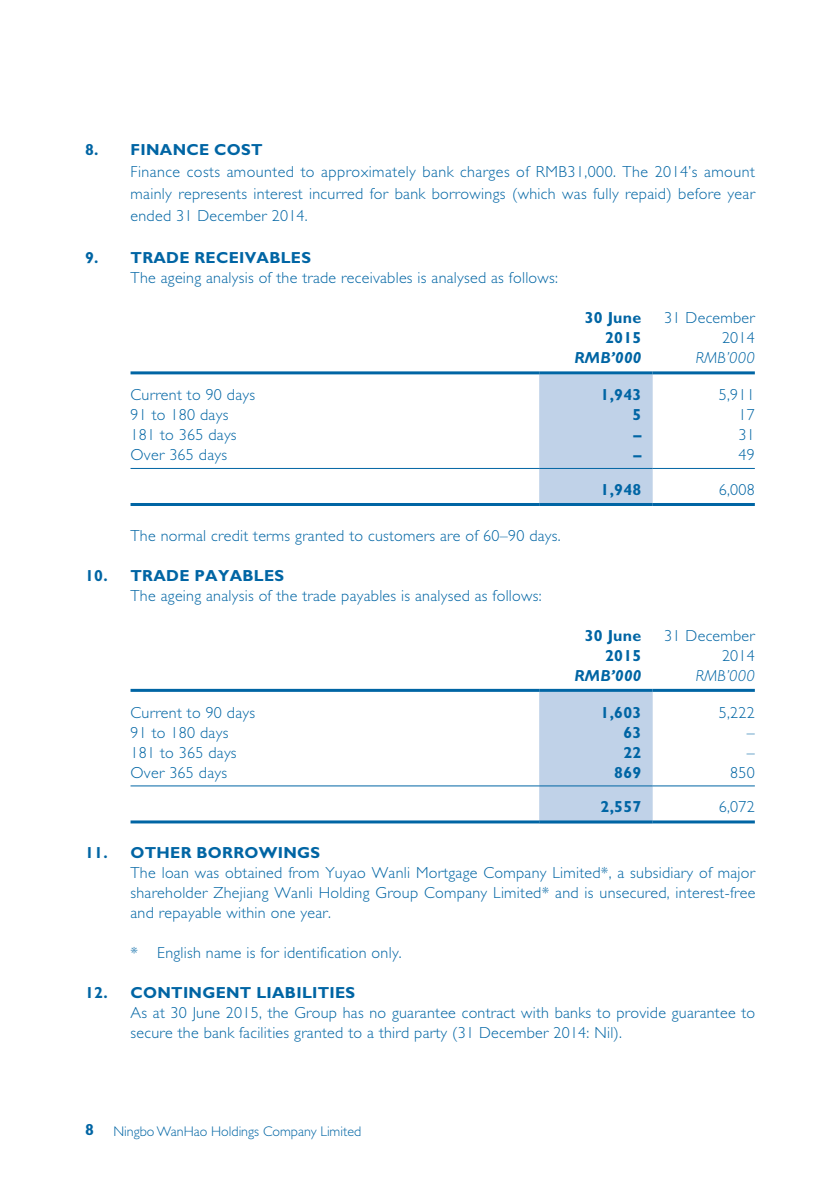
<style>
.page{position:relative;width:840px;height:1191px;background:#fff}
.page>*{position:absolute;margin:0;border:0;box-sizing:border-box;transform-origin:0 0}
.t1{font:300 16px/20px "Gill Sans Std";letter-spacing:.015em;color:#0065a4;text-align:justify}
.t2{font:700 16px/20px "Gill Sans Std";letter-spacing:.015em;color:#0065a4;text-align:right}
.t3{font:italic 700 16px "Gill Sans Std";letter-spacing:.015em;color:#0065a4}
.t4{font:italic 300 16px "Gill Sans Std";letter-spacing:.015em;color:#0065a4}
.t5{font:300 14px "Gill Sans Std";color:#0065a4}
.s1{font-weight:700;font-size:16px}
</style>
<div class="page">
<div style="left:539px;top:374px;width:113px;height:129px;background:#c0d2e8"></div>
<hr style="left:130px;top:371px;width:409px;height:3px;background:#0065a4">
<hr style="left:539px;top:371px;width:113px;height:3px;background:#0065a4">
<hr style="left:652px;top:371px;width:102px;height:3px;background:#0065a4">
<hr style="left:130px;top:468px;width:409px;height:1px;background:#0065a4">
<hr style="left:539px;top:468px;width:113px;height:1px;background:#0065a4">
<hr style="left:652px;top:468px;width:102px;height:1px;background:#0065a4">
<hr style="left:130px;top:503px;width:409px;height:3px;background:#0065a4">
<hr style="left:539px;top:503px;width:113px;height:3px;background:#0065a4">
<hr style="left:652px;top:503px;width:102px;height:3px;background:#0065a4">
<div style="left:539px;top:692px;width:113px;height:128px;background:#c0d2e8"></div>
<hr style="left:130px;top:689px;width:409px;height:3px;background:#0065a4">
<hr style="left:539px;top:689px;width:113px;height:3px;background:#0065a4">
<hr style="left:652px;top:689px;width:102px;height:3px;background:#0065a4">
<hr style="left:130px;top:785px;width:409px;height:1px;background:#0065a4">
<hr style="left:539px;top:785px;width:113px;height:1px;background:#0065a4">
<hr style="left:652px;top:785px;width:102px;height:1px;background:#0065a4">
<hr style="left:130px;top:820px;width:409px;height:3px;background:#0065a4">
<hr style="left:539px;top:820px;width:113px;height:3px;background:#0065a4">
<hr style="left:652px;top:820px;width:102px;height:3px;background:#0065a4">
<p class="t2" style="left:85px;top:140px;width:179px">8. FINANCE COST</p>
<p class="t1" style="left:130px;top:161px;width:626px;line-height:22px">Finance costs amounted to approximately bank charges of RM B31,000. The 2014’s amount mainly represents interest incurred for bank borrowings (which was fully repaid) before year ended 31 December 2014.</p>
<p class="t2" style="left:85px;top:248px;width:227px">9. TRADE RECEIVABLES</p>
<p class="t1" style="left:130px;top:268px;width:428px">The ageing analysis of the trade receivables is analysed as follows:</p>
<p class="t2" style="left:584px;top:308px;width:58px">30 June<br>2015</p>
<p class="t1" style="left:664px;top:308px;width:93px;text-align:right">31 December<br>2014</p>
<p class="t3" style="left:574px;top:348px;width:68px">RMB’000</p>
<p class="t4" style="left:695px;top:349px;width:60px">RMB’000</p>
<p class="t1" style="left:130px;top:385px;width:126px">Current to 90 days</p>
<p class="t2" style="left:600px;top:385px;width:42px">1,943</p>
<p class="t1" style="left:718px;top:385px;width:37px">5,911</p>
<p class="t1" style="left:130px;top:405px;width:99px">91 to 180 days</p>
<p class="t2" style="left:632px;top:405px;width:10px">5</p>
<p class="t1" style="left:738px;top:405px;width:18px">17</p>
<p class="t1" style="left:130px;top:425px;width:107px">181 to 365 days</p>
<p class="t2" style="left:633px;top:425px;width:9px">–</p>
<p class="t1" style="left:738px;top:425px;width:18px">31</p>
<p class="t1" style="left:130px;top:445px;width:98px">Over 365 days</p>
<p class="t2" style="left:633px;top:445px;width:9px">–</p>
<p class="t1" style="left:738px;top:445px;width:18px">49</p>
<p class="t2" style="left:600px;top:479px;width:42px">1,948</p>
<p class="t1" style="left:718px;top:479px;width:37px">6,008</p>
<p class="t1" style="left:130px;top:525px;width:431px">The normal credit terms granted to customers are of 60–90 days.</p>
<p class="t2" style="left:85px;top:565px;width:200px">10. TRADE PAYABLES</p>
<p class="t1" style="left:130px;top:585px;width:412px">The ageing analysis of the trade payables is analysed as follows:</p>
<p class="t2" style="left:584px;top:625px;width:58px">30 June<br>2015</p>
<p class="t1" style="left:664px;top:625px;width:93px;text-align:right">31 December<br>2014</p>
<p class="t3" style="left:574px;top:666px;width:68px">RMB’000</p>
<p class="t4" style="left:695px;top:666px;width:60px">RMB’000</p>
<p class="t1" style="left:130px;top:702px;width:126px">Current to 90 days</p>
<p class="t2" style="left:600px;top:702px;width:42px">1,603</p>
<p class="t1" style="left:718px;top:702px;width:37px">5,222</p>
<p class="t1" style="left:130px;top:722px;width:99px">91 to 180 days</p>
<p class="t2" style="left:623px;top:722px;width:19px">63</p>
<p class="t1" style="left:746px;top:722px;width:9px">–</p>
<p class="t1" style="left:130px;top:742px;width:107px">181 to 365 days</p>
<p class="t2" style="left:623px;top:742px;width:19px">22</p>
<p class="t1" style="left:746px;top:742px;width:9px">–</p>
<p class="t1" style="left:130px;top:762px;width:98px">Over 365 days</p>
<p class="t2" style="left:614px;top:762px;width:29px">869</p>
<p class="t1" style="left:729px;top:762px;width:26px">850</p>
<p class="t2" style="left:600px;top:796px;width:42px">2,557</p>
<p class="t1" style="left:718px;top:797px;width:37px">6,072</p>
<p class="t2" style="left:85px;top:842px;width:236px">11. OTHER BORROWINGS</p>
<p class="t1" style="left:130px;top:863px;width:626px">The loan was obtained from Yuyao Wanli M ortgage Company Limited*, a subsidiary of major shareholder Zhejiang Wanli Holding Group Company Limited* and is unsecured, interest-free and repayable within one year.</p>
<p class="t1" style="left:130px;top:943px;width:272px">* English name is for identification only.</p>
<p class="t2" style="left:85px;top:982px;width:271px">12. CONTINGENT LIABILITIES</p>
<p class="t1" style="left:130px;top:1003px;width:626px">As at 30 June 2015, the Group has no guarantee contract with banks to provide guarantee to secure the bank facilities granted to a third party (31 December 2014: Nil).</p>
<p class="t5" style="left:85px;top:1123px;width:277px"><span class="s1">8</span> Ningbo WanHao Holdings Company Limited</p>
</div>
